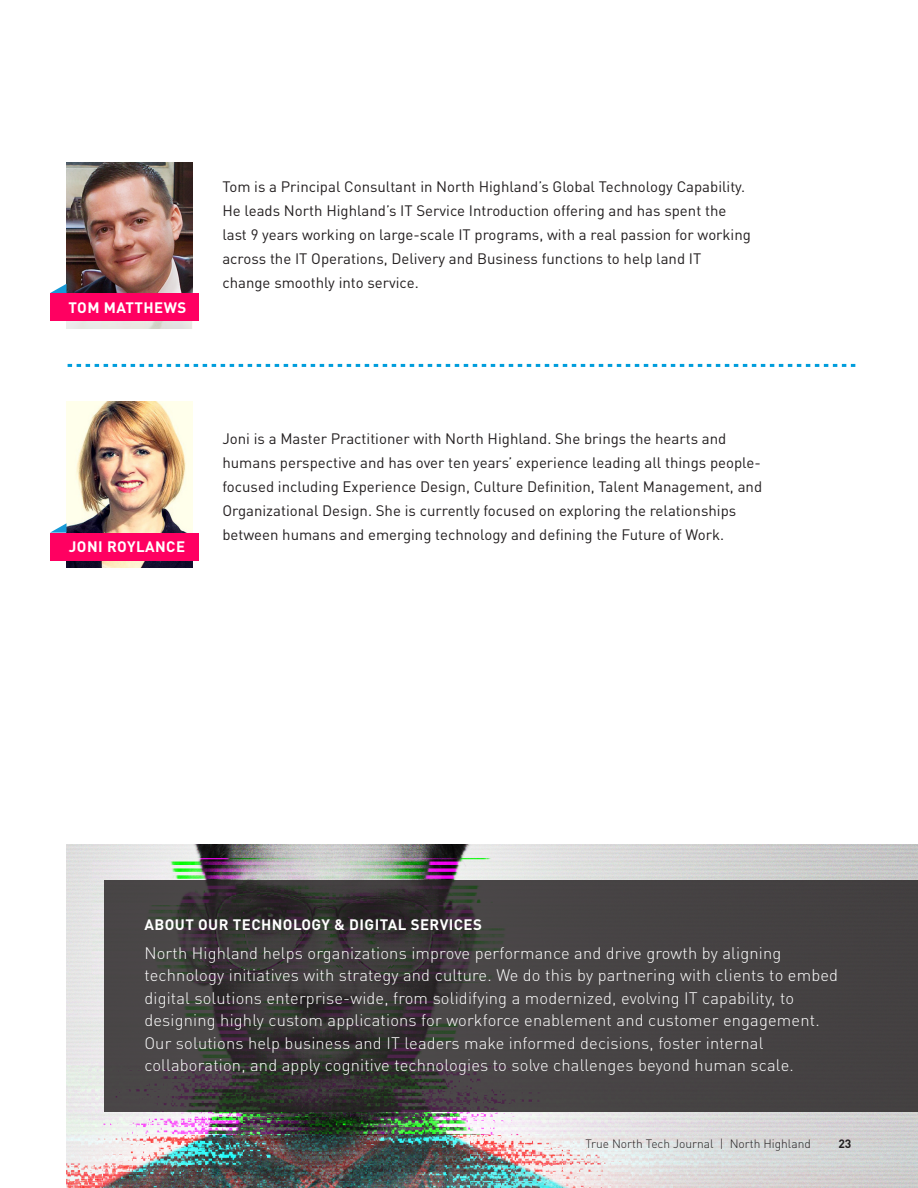
<style>
.page{position:relative;width:918px;height:1188px;background:#fff}
.page>*{position:absolute;margin:0;border:0;box-sizing:border-box;transform-origin:0 0}
.t1{font:300 16.5px/22.5px "DIN Pro";letter-spacing:.01em;color:#fff}
.t2{font:15px/24px "DIN Pro";color:#231f20}
.t3{font:700 15px "DIN Pro";letter-spacing:.03em;color:#fff}
.t4{font:300 12px "DIN Pro";color:#231f20}
.t5{font:700 12px "DIN Pro";color:#231f20}
</style>
<div class="page">
<img style="left:67px;top:845px;width:851px;height:343px">
<svg style="left:105px;top:881px;width:813px;height:231px;background:#413d3e"></svg>
<svg style="left:68px;top:364px;width:787px;height:3px"></svg>
<img style="left:67px;top:162px;width:125px;height:131px">
<svg style="left:67px;top:321px;width:125px;height:7px"></svg>
<img style="left:67px;top:402px;width:125px;height:166px">
<svg style="left:50px;top:523px;width:17px;height:10px"></svg>
<div style="left:50px;top:533px;width:149px;height:28px;background:#ff0061"></div>
<svg style="left:50px;top:284px;width:17px;height:9px"></svg>
<div style="left:50px;top:293px;width:149px;height:28px;background:#ff0061"></div>
<p class="t3" style="left:69px;top:295px;width:119px">TOM MATTHEWS</p>
<p class="t2" style="left:222px;top:173px;width:530px">Tom is a Principal Consultant in North Highland’s Global Technology Capability.<br>He leads North Highland’s IT Service Introduction offering and has spent the last 9 years working on large-scale IT programs, with a real passion for working across the IT Operations, Delivery and Business functions to help land IT change smoothly into service.</p>
<p class="t3" style="left:69px;top:534px;width:118px">JONI ROYLANCE</p>
<p class="t2" style="left:222px;top:425px;width:541px">Joni is a Master Practitioner with North Highland. She brings the hearts and humans perspective and has over ten years’ experience leading all things people&shy;focused including Experience Design, Culture Definition, Talent Management, and Organizational Design. She is currently focused on exploring the relationships between humans and emerging technology and defining the Future of Work.</p>
<p class="t3" style="left:144px;top:912px;width:339px">ABOUT OUR TECHNOLOGY &amp; DIGITAL SERVICES</p>
<p class="t1" style="left:144px;top:940px;width:695px">North Highland helps organizations improve performance and drive growth by aligning technology initiatives with strategy and culture. We do this by partnering with clients to embed digital solutions enterprise-wide, from solidifying a modernized, evolving IT capability, to designing highly custom applications for workforce enablement and customer engagement.<br>Our solutions help business and IT leaders make informed decisions, foster internal collaboration, and apply cognitive technologies to solve challenges beyond human scale.</p>
<p class="t4" style="left:585px;top:1134px;width:227px">True North Tech Journal | North Highland</p>
<p class="t5" style="left:838px;top:1133px;width:15px">23</p>
</div>
